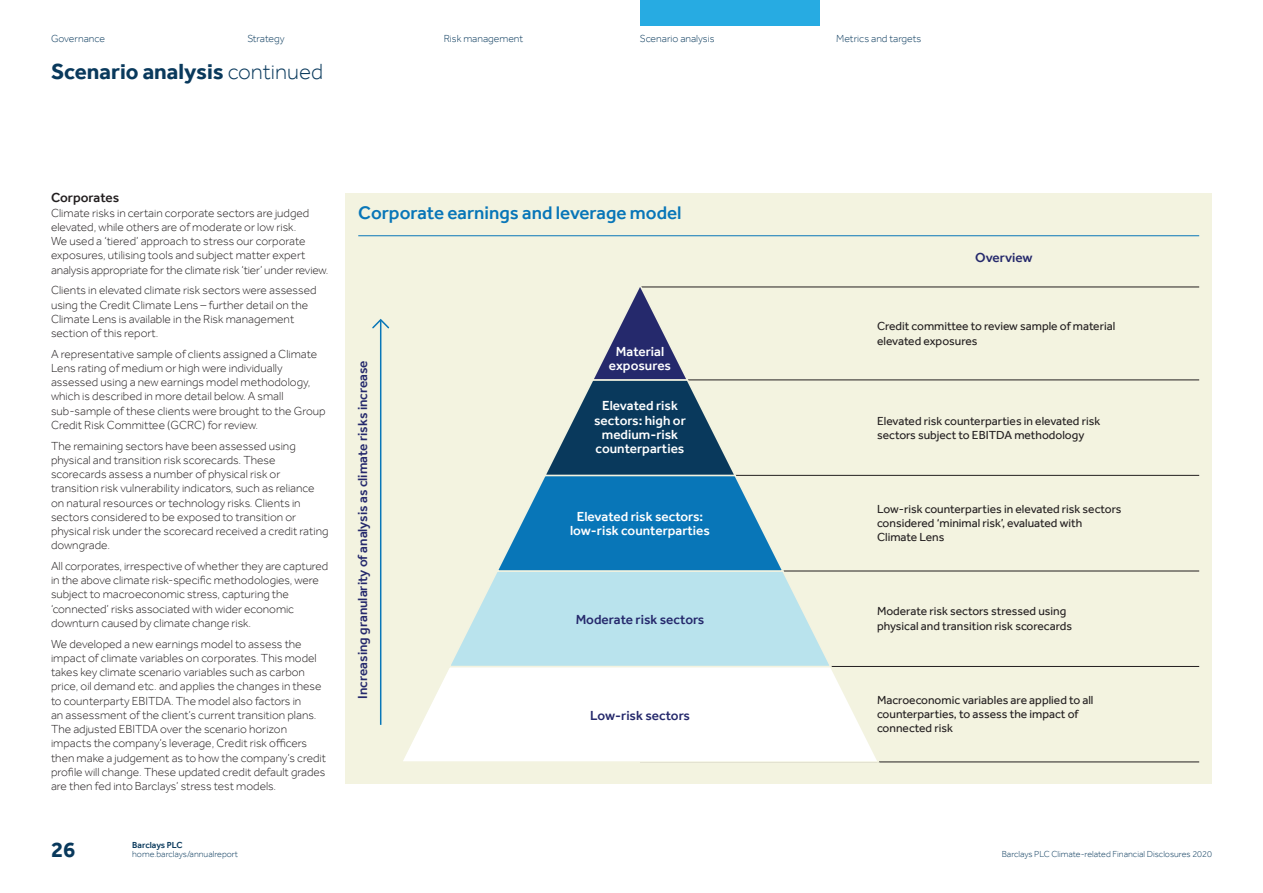
<style>
.page{position:relative;width:1263px;height:893px;background:#fff}
.page>*{position:absolute;margin:0;border:0;box-sizing:border-box;transform-origin:0 0}
.t1{font:700 22.5px "Effra";color:#09395c}
.t2{font:500 18.75px "Effra";color:#0876b8}
.t3{font:500 13.5px/14.2px "Effra";color:#fff;text-align:center}
.t4{font:500 13.5px "Effra";color:#25296c}
.t5{font:500 13.5px "Effra";color:#231f20}
.t6{font:300 12px/14.2px "Effra";color:#231f20}
.t7{font:12px/14.2px "Effra";color:#231f20}
.t8{font:300 10.5px "Effra";color:#09395c}
.t9{font:300 9px "Effra";color:#09395c}
.t10{font:500 9px "Effra";color:#09395c}
.s1{font-weight:300}
</style>
<div class="page">
<div style="left:345px;top:193px;width:867px;height:591px;background:#f3f3e0"></div>
<hr style="left:358px;top:235px;width:841px;height:1px;background:#0876b8">
<hr style="left:380px;top:320px;width:1px;height:405px;background:#0876b8">
<svg style="left:372px;top:318px;width:18px;height:12px"></svg>
<hr style="left:640px;top:287px;width:559px;height:1px;background:#231f20">
<hr style="left:640px;top:380px;width:559px;height:1px;background:#231f20">
<hr style="left:640px;top:475px;width:559px;height:1px;background:#231f20">
<hr style="left:640px;top:571px;width:559px;height:1px;background:#231f20">
<hr style="left:640px;top:666px;width:559px;height:1px;background:#231f20">
<hr style="left:640px;top:762px;width:559px;height:1px;background:#231f20">
<svg style="left:403px;top:668px;width:478px;height:95px;background:#fdfdfb"></svg>
<svg style="left:450px;top:286px;width:383px;height:382px"></svg>
<div style="left:640px;top:0;width:179px;height:26px;background:#27abe2"></div>
<p class="t8" style="left:51px;top:32px;width:55px">Governance</p>
<p class="t8" style="left:247px;top:32px;width:39px">Strategy</p>
<p class="t8" style="left:444px;top:32px;width:81px">Risk management</p>
<p class="t8" style="left:640px;top:32px;width:76px">Scenario analysis</p>
<p class="t8" style="left:836px;top:32px;width:87px">Metrics and targets</p>
<h1 class="t1" style="left:51px;top:58px;width:274px">Scenario analysis <span class="s1">continued</span></h1>
<p class="t5" style="left:51px;top:190px;width:70px">Corporates</p>
<p class="t6" style="left:51px;top:205px;width:279px">Climate risks in certain corporate sectors are judged elevated, while others are of moderate or low risk.<br>We used a ‘tiered’ approach to stress our corporate exposures, utilising tools and subject matter expert analysis appropriate for the climate risk ‘tier’ under review.</p>
<p class="t6" style="left:51px;top:283px;width:267px">Clients in elevated climate risk sectors were assessed using the Credit Climate Lens – further detail on the Climate Lens is available in the Risk management section of this report.</p>
<p class="t6" style="left:51px;top:346px;width:276px">A representative sample of clients assigned a Climate Lens rating of medium or high were individually assessed using a new earnings model methodology, which is described in more detail below. A small sub-sample of these clients were brought to the Group Credit Risk Committee (GCRC) for review.</p>
<p class="t6" style="left:51px;top:438px;width:279px">The remaining sectors have been assessed using physical and transition risk scorecards. These scorecards assess a number of physical risk or transition risk vulnerability indicators, such as reliance on natural resources or technology risks. Clients in sectors considered to be exposed to transition or physical risk under the scorecard received a credit rating downgrade.</p>
<p class="t6" style="left:51px;top:559px;width:279px">All corporates, irrespective of whether they are captured in the above climate risk-specific methodologies, were subject to macroeconomic stress, capturing the ‘connected’ risks associated with wider economic downturn caused by climate change risk.</p>
<p class="t6" style="left:51px;top:636px;width:277px">We developed a new earnings model to assess the impact of climate variables on corporates. This model takes key climate scenario variables such as carbon price, oil demand etc. and applies the changes in these to counterparty EBITDA. The model also factors in<br>an assessment of the client’s current transition plans.<br>The adjusted EBITDA over the scenario horizon impacts the company’s leverage, Credit risk officers then make a judgement as to how the company’s credit profile will change. These updated credit default grades are then fed into Barclays’ stress test models.</p>
<h2 class="t2" style="left:358px;top:201px;width:325px">Corporate earnings and leverage model</h2>
<p class="t4" style="left:355px;top:699px;width:340px;rotate:-90deg">Increasing granularity of analysis as climate risks increase</p>
<p class="t3" style="left:609px;top:344px;width:64px">Material exposures</p>
<p class="t3" style="left:594px;top:399px;width:93px">Elevated risk sectors: high or medium-risk counterparties</p>
<p class="t3" style="left:570px;top:509px;width:141px">Elevated risk sectors: low-risk counterparties</p>
<p class="t4" style="left:576px;top:611px;width:130px">Moderate risk sectors</p>
<p class="t4" style="left:590px;top:707px;width:101px">Low-risk sectors</p>
<p class="t4" style="left:975px;top:249px;width:59px">Overview</p>
<p class="t7" style="left:877px;top:319px;width:240px">Credit committee to review sample of material elevated exposures</p>
<p class="t7" style="left:877px;top:413px;width:225px">Elevated risk counterparties in elevated risk sectors subject to EBITDA methodology</p>
<p class="t7" style="left:877px;top:501px;width:246px">Low-risk counterparties in elevated risk sectors considered ‘minimal risk’, evaluated with<br>Climate Lens</p>
<p class="t7" style="left:877px;top:604px;width:197px">Moderate risk sectors stressed using physical and transition risk scorecards</p>
<p class="t7" style="left:877px;top:693px;width:218px">Macroeconomic variables are applied to all counterparties, to assess the impact of connected risk</p>
<p class="t10" style="left:132px;top:839px;width:52px">Barclays PLC</p>
<h1 class="t1" style="left:51px;top:836px;width:26px">26</h1>
<p class="t9" style="left:132px;top:848px;width:107px">home.barclays/annualreport</p>
<p class="t9" style="left:1002px;top:848px;width:212px">Barclays PLC Climate-related Financial Disclosures 2020</p>
</div>
